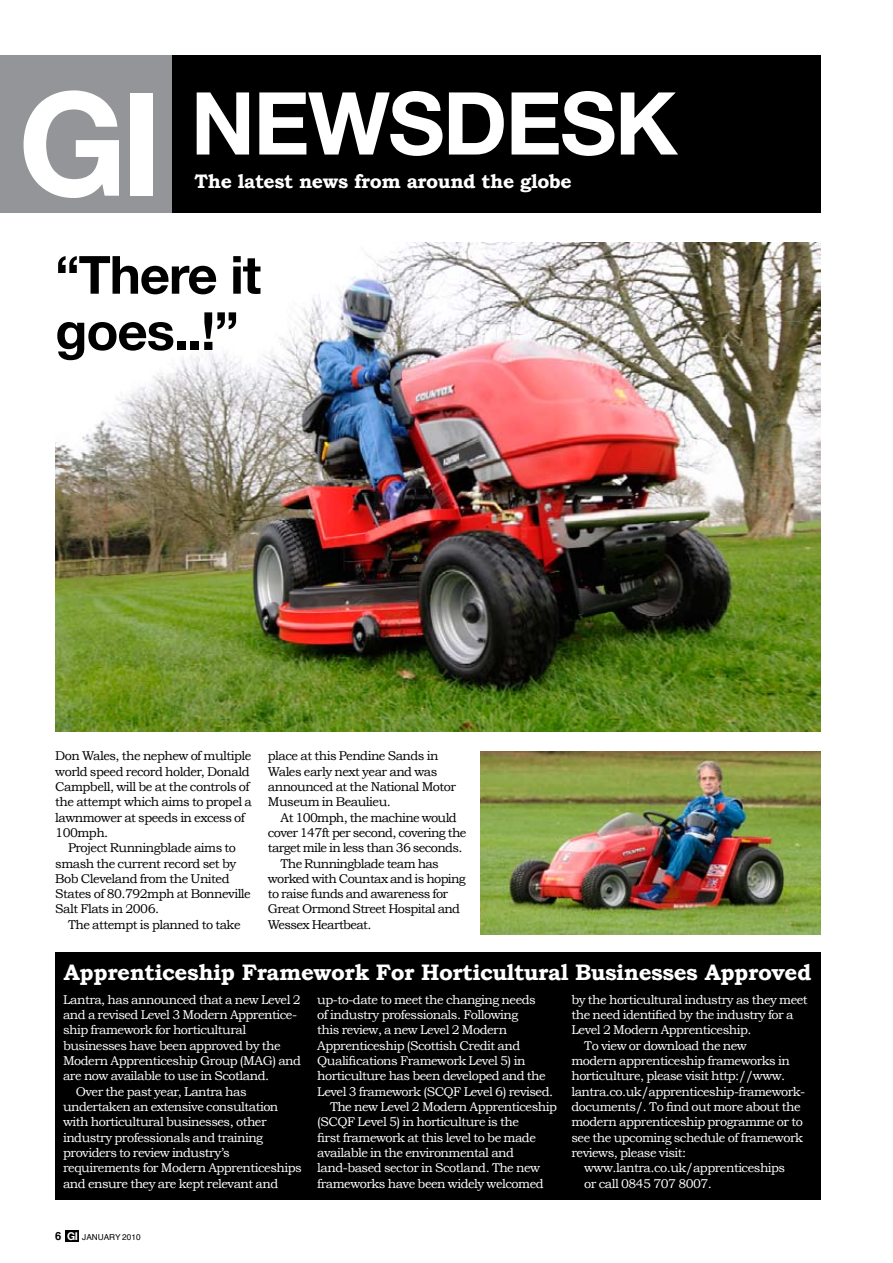
<style>
.page{position:relative;width:893px;height:1263px;background:#fff}
.page>*{position:absolute;margin:0;border:0;box-sizing:border-box;transform-origin:0 0}
.t1{font:700 86.85px "Helvetica Neue";letter-spacing:-.02em;color:#fff}
.t2{font:700 52.65px/56.2px "Helvetica Neue";color:#000}
.t3{font:700 22.35px "Bookman Old Style";letter-spacing:-.02em;color:#fff}
.t4{font:700 19.5px "Bookman Old Style";letter-spacing:-.02em;color:#fff}
.t5{font:12.75px "Bookman Old Style";letter-spacing:-.04em;color:#fff}
.t6{font:12.75px/15.3px "Bookman Old Style";letter-spacing:-.04em;color:#000}
.t7{font:8.25px "Helvetica";color:#000}
.s1{font-size:144px}
.s2{font-weight:700;font-size:11.25px}
.s3{font-family:"Helvetica Neue";font-weight:700;font-size:10.8px;color:#fff}
</style>
<div class="page">
<div style="left:55px;top:952px;width:766px;height:247px;background:#000"></div>
<img style="left:55px;top:242px;width:766px;height:489px">
<img style="left:480px;top:751px;width:341px;height:183px">
<div style="left:65px;top:1230px;width:14px;height:11px;background:#000"></div>
<div style="left:0;top:55px;width:479px;height:158px;background:#000"></div>
<div style="left:373px;top:55px;width:448px;height:158px;background:#000"></div>
<div style="left:0;top:55px;width:171px;height:158px;background:#939598"></div>
<h1 class="t1" style="left:18px;top:70px;width:655px"><span class="s1">GI</span> NEWSDESK</h1>
<h3 class="t4" style="left:195px;top:170px;width:379px">The latest news from around the globe</h3>
<h2 class="t2" style="left:55px;top:246px;width:207px">“There it goes..!”</h2>
<p class="t6" style="left:55px;top:748px;width:198px">Don Wales, the nephew of multiple world speed record holder, Donald<br>Campbell, will be at the controls of the attempt which aims to propel a lawnmower at speeds in excess of<br>100mph.</p>
<p class="t6" style="left:55px;top:840px;width:197px;text-indent:13px">Project Runningblade aims to smash the current record set by<br>Bob Cleveland from the United<br>States of 80.792mph at Bonneville<br>Salt Flats in 2006.</p>
<p class="t6" style="left:68px;top:917px;width:174px">The attempt is planned to take</p>
<p class="t6" style="left:268px;top:748px;width:190px">place at this Pendine Sands in<br>Wales early next year and was announced at the National Motor<br>Museum in Beaulieu.</p>
<p class="t6" style="left:281px;top:810px;width:178px">At 100mph, the machine would</p>
<p class="t6" style="left:268px;top:825px;width:200px">cover 147ft per second, covering the</p>
<p class="t6" style="left:268px;top:840px;width:196px">target mile in less than 36 seconds.</p>
<p class="t6" style="left:281px;top:855px;width:160px">The Runningblade team has</p>
<p class="t6" style="left:268px;top:871px;width:199px">worked with Countax and is hoping</p>
<p class="t6" style="left:268px;top:886px;width:182px">to raise funds and awareness for</p>
<p class="t6" style="left:268px;top:901px;width:194px">Great Ormond Street Hospital and</p>
<p class="t6" style="left:268px;top:917px;width:105px">Wessex Heartbeat.</p>
<h3 class="t3" style="left:64px;top:959px;width:749px">Apprenticeship Framework For Horticultural Businesses Approved</h3>
<p class="t5" style="left:63px;top:992px;width:239px">Lantra, has announced that a new Level 2</p>
<p class="t5" style="left:63px;top:1007px;width:236px">and a revised Level 3 Modern Apprentice-</p>
<p class="t5" style="left:63px;top:1023px;width:185px">ship framework for horticultural</p>
<p class="t5" style="left:63px;top:1038px;width:219px">businesses have been approved by the</p>
<p class="t5" style="left:63px;top:1053px;width:240px">Modern Apprenticeship Group (MAG) and</p>
<p class="t5" style="left:63px;top:1069px;width:208px">are now available to use in Scotland.</p>
<p class="t5" style="left:76px;top:1084px;width:172px">Over the past year, Lantra has</p>
<p class="t5" style="left:63px;top:1099px;width:217px">undertaken an extensive consultation</p>
<p class="t5" style="left:63px;top:1115px;width:205px">with horticultural businesses, other</p>
<p class="t5" style="left:63px;top:1130px;width:202px">industry professionals and training</p>
<p class="t5" style="left:63px;top:1145px;width:168px">providers to review industry’s</p>
<p class="t5" style="left:63px;top:1160px;width:240px">requirements for Modern Apprenticeships</p>
<p class="t5" style="left:63px;top:1176px;width:217px">and ensure they are kept relevant and</p>
<p class="t5" style="left:317px;top:992px;width:220px">up-to-date to meet the changing needs</p>
<p class="t5" style="left:317px;top:1007px;width:203px">of industry professionals. Following</p>
<p class="t5" style="left:317px;top:1023px;width:191px">this review, a new Level 2 Modern</p>
<p class="t5" style="left:317px;top:1038px;width:205px">Apprenticeship (Scottish Credit and</p>
<p class="t5" style="left:317px;top:1053px;width:210px">Qualifications Framework Level 5) in</p>
<p class="t5" style="left:317px;top:1069px;width:230px">horticulture has been developed and the</p>
<p class="t5" style="left:317px;top:1084px;width:237px">Level 3 framework (SCQF Level 6) revised.</p>
<p class="t5" style="left:330px;top:1099px;width:228px">The new Level 2 Modern Apprenticeship</p>
<p class="t5" style="left:317px;top:1115px;width:203px">(SCQF Level 5) in horticulture is the</p>
<p class="t5" style="left:317px;top:1130px;width:220px">first framework at this level to be made</p>
<p class="t5" style="left:317px;top:1145px;width:198px">available in the environmental and</p>
<p class="t5" style="left:317px;top:1160px;width:224px">land-based sector in Scotland. The new</p>
<p class="t5" style="left:317px;top:1176px;width:228px">frameworks have been widely welcomed</p>
<p class="t5" style="left:571px;top:992px;width:238px">by the horticultural industry as they meet</p>
<p class="t5" style="left:571px;top:1007px;width:224px">the need identified by the industry for a</p>
<p class="t5" style="left:571px;top:1023px;width:182px">Level 2 Modern Apprenticeship.</p>
<p class="t5" style="left:584px;top:1038px;width:164px">To view or download the new</p>
<p class="t5" style="left:571px;top:1053px;width:220px">modern apprenticeship frameworks in</p>
<p class="t5" style="left:571px;top:1069px;width:215px">horticulture, please visit http://www.</p>
<p class="t5" style="left:571px;top:1084px;width:235px">lantra.co.uk/apprenticeship-framework-</p>
<p class="t5" style="left:571px;top:1099px;width:231px">documents/. To find out more about the</p>
<p class="t5" style="left:571px;top:1115px;width:233px">modern apprenticeship programme or to</p>
<p class="t5" style="left:571px;top:1130px;width:233px">see the upcoming schedule of framework</p>
<p class="t5" style="left:571px;top:1145px;width:116px">reviews, please visit:</p>
<p class="t5" style="left:584px;top:1160px;width:203px">www.lantra.co.uk/apprenticeships</p>
<p class="t5" style="left:584px;top:1176px;width:129px">or call 0845 707 8007.</p>
<p class="t7" style="left:55px;top:1231px;width:87px"><span class="s2">6</span> <span class="s3">GI</span> JANUARY 2010</p>
</div>
